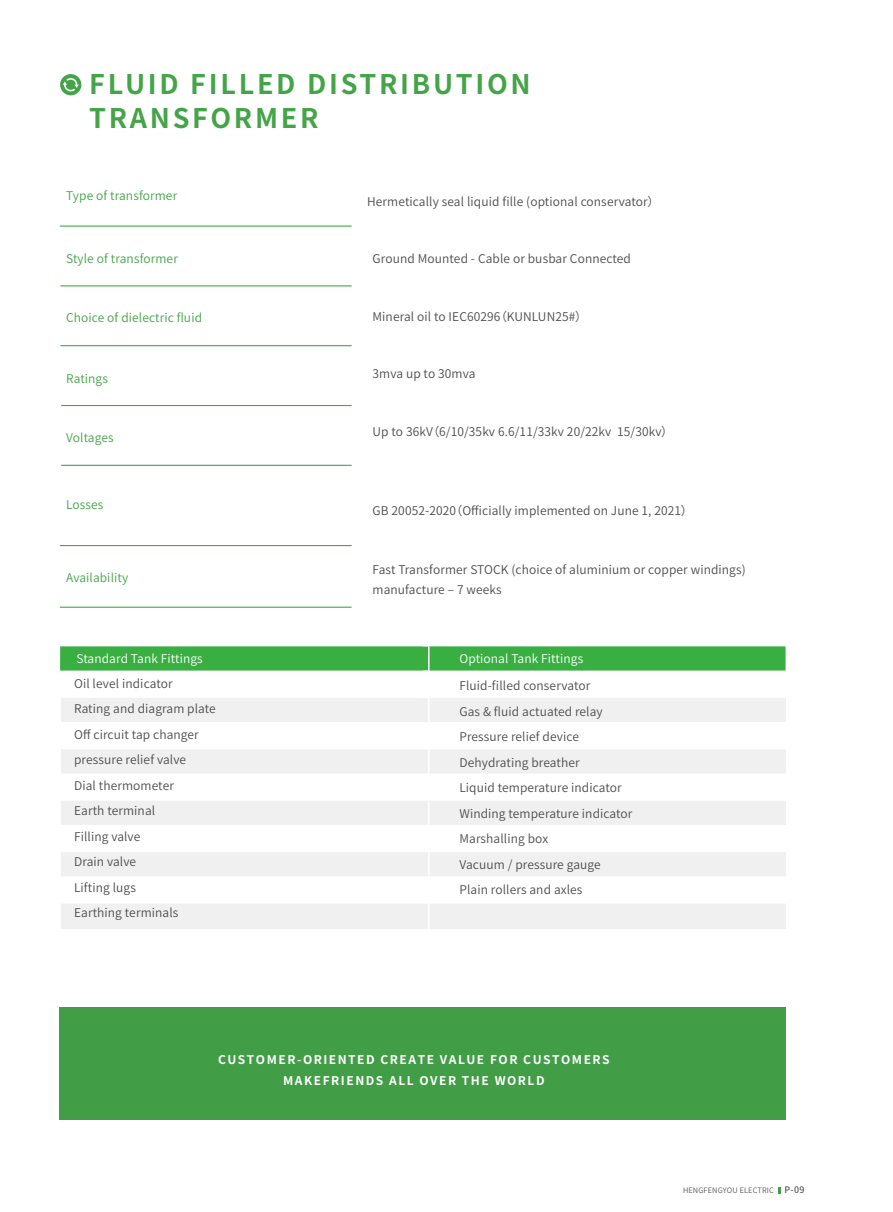
<style>
.page{position:relative;width:893px;height:1212px;background:#fff}
.page>*{position:absolute;margin:0;border:0;box-sizing:border-box;transform-origin:0 0}
.t1{font:700 27px/34px "Source Han Sans CN";letter-spacing:.1em;color:#44a448}
.t2{font:12px/25.5px "Source Han Sans CN";letter-spacing:.01em;color:#4d4d4d}
.t3{font:12px "Source Han Sans CN";letter-spacing:.01em;color:#44a448}
.t4{font:700 12px/21px "Source Han Sans CN";letter-spacing:.125em;color:#fff;text-align:center}
.t5{font:12px "Source Han Sans CN";letter-spacing:.01em;color:#fff}
.t6{font:7.5px "Source Han Sans CN";letter-spacing:.02em;color:#595757}
.s1{font-weight:500;font-size:9px}
</style>
<div class="page">
<div style="left:60px;top:1008px;width:726px;height:112px;background:#429d47"></div>
<hr style="left:60px;top:225px;width:291px;height:2px;background:#39af42">
<hr style="left:60px;top:545px;width:291px;height:1px;background:#39af42">
<hr style="left:60px;top:607px;width:291px;height:1px;background:#39af42">
<hr style="left:61px;top:285px;width:290px;height:1px;background:#39af42">
<hr style="left:61px;top:345px;width:290px;height:1px;background:#39af42">
<hr style="left:61px;top:465px;width:290px;height:1px;background:#39af42">
<hr style="left:61px;top:405px;width:290px;height:1px;background:#39af42">
<div style="left:60px;top:646px;width:726px;height:24px;background:#39af42"></div>
<div style="left:423px;top:903px;width:363px;height:25px;background:#f0f0f0"></div>
<div style="left:61px;top:903px;width:368px;height:25px;background:#f0f0f0"></div>
<div style="left:423px;top:851px;width:363px;height:26px;background:#f0f0f0"></div>
<div style="left:61px;top:851px;width:368px;height:26px;background:#f0f0f0"></div>
<div style="left:423px;top:800px;width:363px;height:26px;background:#f0f0f0"></div>
<div style="left:61px;top:800px;width:368px;height:26px;background:#f0f0f0"></div>
<div style="left:423px;top:748px;width:363px;height:26px;background:#f0f0f0"></div>
<div style="left:61px;top:748px;width:368px;height:26px;background:#f0f0f0"></div>
<div style="left:423px;top:697px;width:363px;height:26px;background:#f0f0f0"></div>
<div style="left:61px;top:697px;width:368px;height:26px;background:#f0f0f0"></div>
<hr style="left:428px;top:646px;width:2px;height:24px;background:#fff">
<hr style="left:49px;top:748px;width:380px;height:1px;background:#fff">
<hr style="left:423px;top:748px;width:363px;height:1px;background:#fff">
<hr style="left:428px;top:749px;width:2px;height:24px;background:#fff">
<hr style="left:49px;top:773px;width:380px;height:2px;background:#fff">
<hr style="left:423px;top:773px;width:363px;height:2px;background:#fff">
<hr style="left:49px;top:696px;width:380px;height:2px;background:#fff">
<hr style="left:423px;top:696px;width:363px;height:2px;background:#fff">
<hr style="left:428px;top:698px;width:2px;height:24px;background:#fff">
<hr style="left:49px;top:722px;width:380px;height:1px;background:#fff">
<hr style="left:423px;top:722px;width:363px;height:1px;background:#fff">
<hr style="left:49px;top:799px;width:380px;height:2px;background:#fff">
<hr style="left:423px;top:799px;width:363px;height:2px;background:#fff">
<hr style="left:428px;top:801px;width:2px;height:24px;background:#fff">
<hr style="left:49px;top:825px;width:380px;height:1px;background:#fff">
<hr style="left:423px;top:825px;width:363px;height:1px;background:#fff">
<hr style="left:49px;top:851px;width:380px;height:1px;background:#fff">
<hr style="left:423px;top:851px;width:363px;height:1px;background:#fff">
<hr style="left:428px;top:852px;width:2px;height:24px;background:#fff">
<hr style="left:49px;top:876px;width:380px;height:2px;background:#fff">
<hr style="left:423px;top:876px;width:363px;height:2px;background:#fff">
<hr style="left:428px;top:903px;width:2px;height:39px;background:#fff">
<div style="left:60px;top:74px;width:21px;height:21px;background:#44a448;border-radius:50%"></div>
<svg style="left:63px;top:78px;width:16px;height:13px"></svg>
<svg style="left:778px;top:1187px;width:2px;height:6px"></svg>
<h1 class="t1" style="left:89px;top:68px;width:443px">FLUID FILLED DISTRIBUTION<br>TRANSFORMER</h1>
<p class="t3" style="left:66px;top:189px;width:113px">Type of transformer</p>
<p class="t2" style="left:367px;top:189px;width:294px">Hermetically seal liquid fille (optional conservator）</p>
<p class="t3" style="left:66px;top:251px;width:113px">Style of transformer</p>
<p class="t2" style="left:373px;top:246px;width:260px">Ground Mounted - Cable or busbar Connected</p>
<p class="t3" style="left:66px;top:311px;width:137px">Choice of dielectric fluid</p>
<p class="t2" style="left:373px;top:304px;width:216px">Mineral oil to IEC60296（KUNLUN25#）</p>
<p class="t3" style="left:66px;top:371px;width:43px">Ratings</p>
<p class="t2" style="left:373px;top:361px;width:104px">3mva up to 30mva</p>
<p class="t3" style="left:66px;top:431px;width:49px">Voltages</p>
<p class="t2" style="left:373px;top:419px;width:302px">Up to 36kV（6/10/35kv 6.6/11/33kv 20/22kv 15/30kv）</p>
<p class="t3" style="left:66px;top:498px;width:39px">Losses</p>
<p class="t2" style="left:373px;top:498px;width:322px">GB 20052-2020（Officially implemented on June 1, 2021）</p>
<p class="t3" style="left:66px;top:570px;width:64px">Availability</p>
<p class="t2" style="left:373px;top:560px;width:375px;line-height:19.5px">Fast Transformer STOCK (choice of aluminium or copper windings) manufacture ‒ 7 weeks</p>
<p class="t5" style="left:76px;top:652px;width:128px">Standard Tank Fittings</p>
<p class="t5" style="left:459px;top:652px;width:125px">Optional Tank Fittings</p>
<p class="t2" style="left:74px;top:671px;width:143px">Oil level indicator<br>Rating and diagram plate<br>Off circuit tap changer pressure relief valve<br>Dial thermometer<br>Earth terminal<br>Filling valve<br>Drain valve<br>Lifting lugs<br>Earthing terminals</p>
<p class="t2" style="left:459px;top:673px;width:175px">Fluid-filled conservator<br>Gas &amp; fluid actuated relay<br>Pressure relief device<br>Dehydrating breather<br>Liquid temperature indicator<br>Winding temperature indicator<br>Marshalling box<br>Vacuum / pressure gauge<br>Plain rollers and axles</p>
<p class="t4" style="left:218px;top:1049px;width:393px">CUSTOMER-ORIENTED CREATE VALUE FOR CUSTOMERS<br>MAKEFRIENDS ALL OVER THE WORLD</p>
<p class="t6" style="left:683px;top:1186px;width:123px">HENGFENGYOU ELECTRIC <span class="s1">P-09</span></p>
</div>
